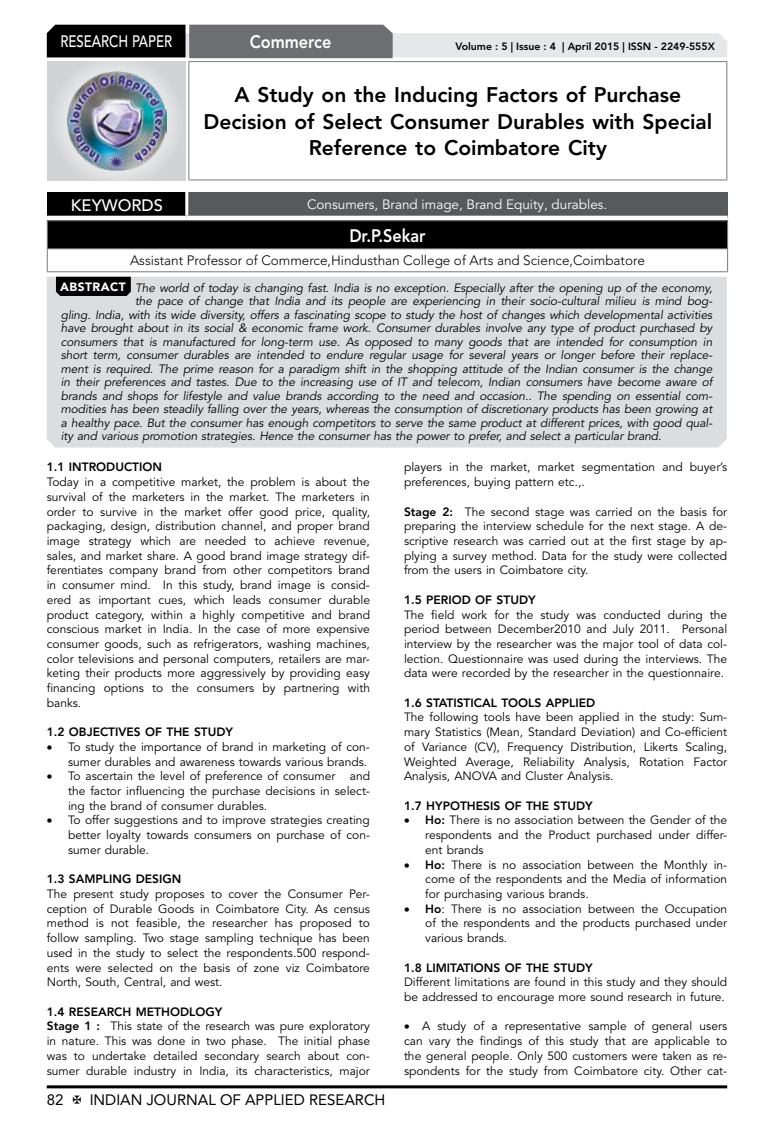
<style>
.page{position:relative;width:774px;height:1136px;background:#fff}
.page>*{position:absolute;margin:0;border:0;box-sizing:border-box;transform-origin:0 0}
.t1{font:800 21px/26.2px "Avenir LT Std";color:#000;text-align:center}
.t2{font:800 18px "Avenir LT Std";color:#fff;scale:.9 1}
.t3{font:500 16.5px "Avenir LT Std";color:#fff;scale:.8 1}
.t4{font:500 16.5px "Avenir LT Std";color:#fff}
.t5{font:15px "Avenir LT Std";color:#000}
.t6{font:300 13.5px "Avenir LT Std";color:#000}
.t7{font:13.5px "Avenir LT Std";color:#fff}
.t8{font:12px/14.7px "Avenir LT Std";color:#000;text-align:justify}
.t9{font:italic 12px "Avenir LT Std";letter-spacing:-.01em;color:#000}
.t10{font:800 12px "Avenir LT Std";color:#000}
.t11{font:800 10.5px "Avenir LT Std";color:#000}
.s1{font-weight:900;font-style:normal;color:#fff}
.s2{font-weight:800}
</style>
<div class="page">
<hr style="left:47px;top:1085px;width:680px;height:3px;background:#000">
<div style="left:48px;top:62px;width:137px;height:118px;background:linear-gradient(to right,#d9dadb,#d9dadb)"></div>
<img style="left:68px;top:71px;width:99px;height:100px">
<svg style="left:47px;top:25px;width:680px;height:33px;background:#979899"></svg>
<hr style="left:188px;top:61px;width:539px;height:1px;background:#808285">
<hr style="left:188px;top:62px;width:1px;height:117px;background:#808285">
<hr style="left:726px;top:62px;width:1px;height:117px;background:#808285">
<hr style="left:188px;top:179px;width:539px;height:1px;background:#808285">
<div style="left:47px;top:221px;width:680px;height:28px;background:#000"></div>
<hr style="left:47px;top:220px;width:681px;height:1px;background:#808285">
<hr style="left:47px;top:248px;width:681px;height:1px;background:#808285">
<svg style="left:47px;top:221px;width:1px;height:50px"></svg>
<svg style="left:727px;top:221px;width:1px;height:50px"></svg>
<hr style="left:47px;top:271px;width:681px;height:1px;background:#808285">
<div style="left:47px;top:277px;width:680px;height:170px;background:#dcddde"></div>
<svg style="left:56px;top:277px;width:75px;height:19px"></svg>
<div style="left:47px;top:192px;width:140px;height:25px;background:#000"></div>
<div style="left:187px;top:192px;width:541px;height:25px;background:#58595b"></div>
<hr style="left:185px;top:192px;width:3px;height:24px;background:#fff">
<hr style="left:47px;top:216px;width:140px;height:3px;background:#fff">
<hr style="left:187px;top:216px;width:541px;height:3px;background:#fff">
<h3 class="t3" style="left:60px;top:32px;width:139px">RESEARCH PAPER</h3>
<h2 class="t2" style="left:250px;top:31px;width:92px">Commerce</h2>
<p class="t11" style="left:455px;top:41px;width:261px">Volume : 5 | Issue : 4 | April 2015 | ISSN - 2249-555X</p>
<h1 class="t1" style="left:203px;top:82px;width:510px">A Study on the Inducing Factors of Purchase<br>Decision of Select Consumer Durables with Special<br>Reference to Coimbatore City</h1>
<h3 class="t4" style="left:71px;top:195px;width:94px">KEYWORDS</h3>
<p class="t7" style="left:307px;top:196px;width:302px">Consumers, Brand image, Brand Equity, durables.</p>
<h2 class="t2" style="left:349px;top:225px;width:86px">Dr.P.Sekar</h2>
<p class="t6" style="left:130px;top:253px;width:516px">Assistant Professor of Commerce,Hindusthan College of Arts and Science,Coimbatore</p>
<p class="t9" style="left:60px;top:281px;width:654px"><span class="s1">ABSTRACT</span> The world of today is changing fast. India is no exception. Especially after the opening up of the economy,</p>
<p class="t9" style="left:135px;top:294px;width:579px">the pace of change that India and its people are experiencing in their socio-cultural milieu is mind bog-</p>
<p class="t9" style="left:61px;top:308px;width:653px">gling. India, with its wide diversity, offers a fascinating scope to study the host of changes which developmental activities</p>
<p class="t9" style="left:61px;top:321px;width:653px">have brought about in its social &amp; economic frame work. Consumer durables involve any type of product purchased by</p>
<p class="t9" style="left:61px;top:335px;width:653px">consumers that is manufactured for long-term use. As opposed to many goods that are intended for consumption in</p>
<p class="t9" style="left:61px;top:348px;width:653px">short term, consumer durables are intended to endure regular usage for several years or longer before their replace-</p>
<p class="t9" style="left:61px;top:362px;width:653px">ment is required. The prime reason for a paradigm shift in the shopping attitude of the Indian consumer is the change</p>
<p class="t9" style="left:61px;top:375px;width:653px">in their preferences and tastes. Due to the increasing use of IT and telecom, Indian consumers have become aware of</p>
<p class="t9" style="left:61px;top:389px;width:653px">brands and shops for lifestyle and value brands according to the need and occasion.. The spending on essential com-</p>
<p class="t9" style="left:61px;top:402px;width:653px">modities has been steadily falling over the years, whereas the consumption of discretionary products has been growing at</p>
<p class="t9" style="left:61px;top:416px;width:653px">a healthy pace. But the consumer has enough competitors to serve the same product at different prices, with good qual-</p>
<p class="t9" style="left:61px;top:429px;width:602px">ity and various promotion strategies. Hence the consumer has the power to prefer, and select a particular brand.</p>
<p class="t10" style="left:47px;top:460px;width:117px">1.1 INTRODUCTION</p>
<p class="t8" style="left:47px;top:475px;width:325px">Today in a competitive market, the problem is about the survival of the marketers in the market. The marketers in order to survive in the market offer good price, quality, packaging, design, distribution channel, and proper brand image strategy which are needed to achieve revenue, sales, and market share. A good brand image strategy dif&shy;ferentiates company brand from other competitors brand in consumer mind. In this study, brand image is consid&shy;ered as important cues, which leads consumer durable product category, within a highly competitive and brand conscious market in India. In the case of more expensive consumer goods, such as refrigerators, washing machines, color televisions and personal computers, retailers are mar&shy;keting their products more aggressively by providing easy financing options to the consumers by partnering with banks.</p>
<p class="t10" style="left:47px;top:724px;width:188px">1.2 OBJECTIVES OF THE STUDY</p>
<p class="t8" style="left:47px;top:739px;width:325px;text-align:right">• To study the importance of brand in marketing of con&shy;sumer durables and awareness towards various brands.</p>
<p class="t8" style="left:68px;top:769px;width:303px;text-indent:-21px">• To ascertain the level of preference of consumer and the factor influencing the purchase decisions in select&shy;ing the brand of consumer durables.</p>
<p class="t8" style="left:68px;top:813px;width:303px;text-indent:-21px">• To offer suggestions and to improve strategies creating better loyalty towards consumers on purchase of con&shy;sumer durable.</p>
<p class="t10" style="left:47px;top:871px;width:136px">1.3 SAMPLING DESIGN</p>
<p class="t8" style="left:47px;top:886px;width:325px">The present study proposes to cover the Consumer Per&shy;ception of Durable Goods in Coimbatore City. As census method is not feasible, the researcher has proposed to follow sampling. Two stage sampling technique has been used in the study to select the respondents.500 respond&shy;ents were selected on the basis of zone viz Coimbatore North, South, Central, and west.</p>
<p class="t8" style="left:47px;top:1004px;width:325px;text-align:left"><span class="s2">1.4 RESEARCH METHODLOGY<br>Stage 1 :</span> This state of the research was pure exploratory in nature. This was done in two phase. The initial phase was to undertake detailed secondary search about con&shy;sumer durable industry in India, its characteristics, major</p>
<p class="t5" style="left:47px;top:1090px;width:18px">82</p>
<p class="t5" style="left:90px;top:1090px;width:297px">INDIAN JOURNAL OF APPLIED RESEARCH</p>
<p class="t8" style="left:404px;top:460px;width:325px">players in the market, market segmentation and buyer’s preferences, buying pattern etc.,.</p>
<p class="t8" style="left:404px;top:504px;width:325px"><span class="s2">Stage 2:</span> The second stage was carried on the basis for preparing the interview schedule for the next stage. A de&shy;scriptive research was carried out at the first stage by ap&shy;plying a survey method. Data for the study were collected from the users in Coimbatore city.</p>
<p class="t10" style="left:404px;top:592px;width:133px">1.5 PERIOD OF STUDY</p>
<p class="t8" style="left:404px;top:607px;width:325px">The field work for the study was conducted during the period between December2010 and July 2011. Personal interview by the researcher was the major tool of data col&shy;lection. Questionnaire was used during the interviews. The data were recorded by the researcher in the questionnaire.</p>
<p class="t10" style="left:404px;top:695px;width:193px">1.6 STATISTICAL TOOLS APPLIED</p>
<p class="t8" style="left:404px;top:710px;width:325px">The following tools have been applied in the study: Sum&shy;mary Statistics (Mean, Standard Deviation) and Co-efficient of Variance (CV), Frequency Distribution, Likerts Scaling, Weighted Average, Reliability Analysis, Rotation Factor Analysis, ANOVA and Cluster Analysis.</p>
<p class="t10" style="left:404px;top:798px;width:190px">1.7 HYPOTHESIS OF THE STUDY</p>
<p class="t8" style="left:425px;top:813px;width:303px;text-indent:-21px">• <span class="s2">Ho:</span> There is no association between the Gender of the respondents and the Product purchased under differ&shy;ent brands</p>
<p class="t8" style="left:425px;top:857px;width:303px;text-indent:-21px">• <span class="s2">Ho:</span> There is no association between the Monthly in&shy;come of the respondents and the Media of information for purchasing various brands.</p>
<p class="t8" style="left:425px;top:901px;width:303px;text-indent:-21px">• <span class="s2">Ho</span>: There is no association between the Occupation of the respondents and the products purchased under various brands.</p>
<p class="t10" style="left:404px;top:960px;width:190px">1.8 LIMITATIONS OF THE STUDY</p>
<p class="t8" style="left:404px;top:974px;width:325px">Different limitations are found in this study and they should be addressed to encourage more sound research in future.</p>
<p class="t8" style="left:404px;top:1019px;width:325px">• A study of a representative sample of general users can vary the findings of this study that are applicable to the general people. Only 500 customers were taken as re&shy;spondents for the study from Coimbatore city. Other cat-</p>
</div>
